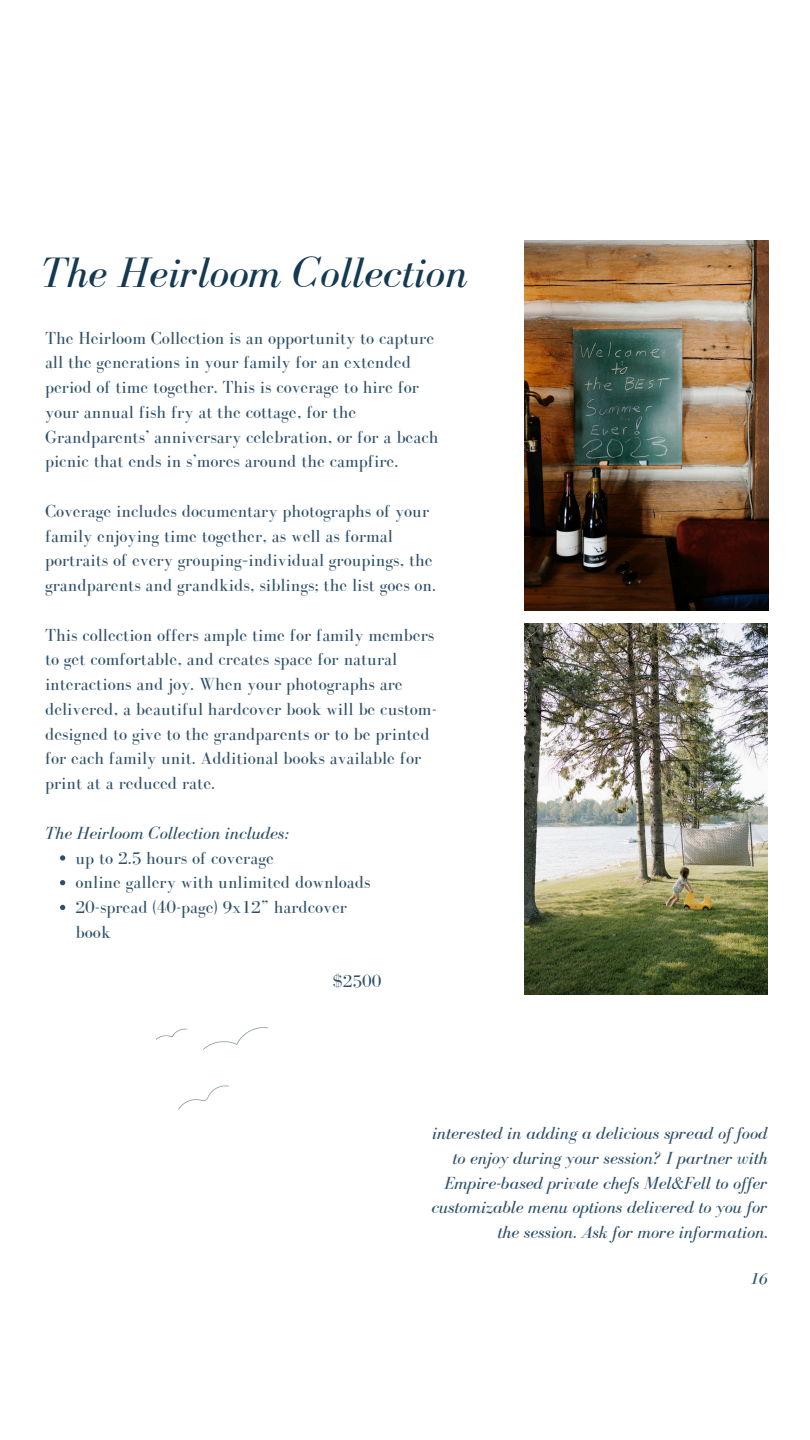
<style>
.page{position:relative;width:810px;height:1440px;background:#fff}
.page>*{position:absolute;margin:0;border:0;box-sizing:border-box;transform-origin:0 0}
.t1{font:italic 43.8px "Bodoni FLF";color:#143951}
.t2{font:18px/24.8px "Bodoni FLF";color:#2e5069}
.t3{font:italic 18px/24.8px "Bodoni FLF";color:#2e5069;text-align:right}
.t4{font:italic 16.5px "Bodoni FLF";color:#2e5069}
</style>
<div class="page">
<img style="left:524px;top:624px;width:243px;height:370px">
<img style="left:524px;top:241px;width:245px;height:370px">
<img style="left:156px;top:1027px;width:112px;height:83px">
<svg style="left:60px;top:855px;width:5px;height:6px"></svg>
<svg style="left:60px;top:880px;width:5px;height:5px"></svg>
<svg style="left:60px;top:905px;width:5px;height:5px"></svg>
<p class="t1" style="left:41px;top:249px;width:428px">The Heirloom Collection</p>
<h2 class="t2" style="left:45px;top:325px;width:395px">The Heirloom Collection is an opportunity to capture all the generations in your family for an extended period of time together. This is coverage to hire for your annual fish fry at the cottage, for the Grandparents’ anniversary celebration, or for a beach picnic that ends in s’mores around the campfire.</h2>
<h2 class="t2" style="left:45px;top:498px;width:393px">Coverage includes documentary photographs of your family enjoying time together, as well as formal portraits of every grouping–individual groupings, the grandparents and grandkids, siblings; the list goes on.</h2>
<h2 class="t2" style="left:45px;top:622px;width:393px">This collection offers ample time for family members to get comfortable, and creates space for natural interactions and joy. When your photographs are delivered, a beautiful hardcover book will be custom&shy;designed to give to the grandparents or to be printed for each family unit. Additional books available for print at a reduced rate.</h2>
<p class="t3" style="left:45px;top:820px;width:246px">The Heirloom Collection includes:</p>
<p class="t2" style="left:76px;top:845px;width:200px">up to 2.5 hours of coverage</p>
<p class="t2" style="left:76px;top:870px;width:296px">online gallery with unlimited downloads</p>
<h2 class="t2" style="left:76px;top:895px;width:273px">20-spread (40-page) 9x12” hardcover book</h2>
<p class="t2" style="left:332px;top:969px;width:51px">$2500</p>
<h2 class="t3" style="left:431px;top:1121px;width:338px">interested in adding a delicious spread of food to enjoy during your session? I partner with Empire-based private chefs Mel&amp;Fell to offer customizable menu options delivered to you for the session. Ask for more information.</h2>
<h2 class="t4" style="left:750px;top:1269px;width:19px">16</h2>
</div>
